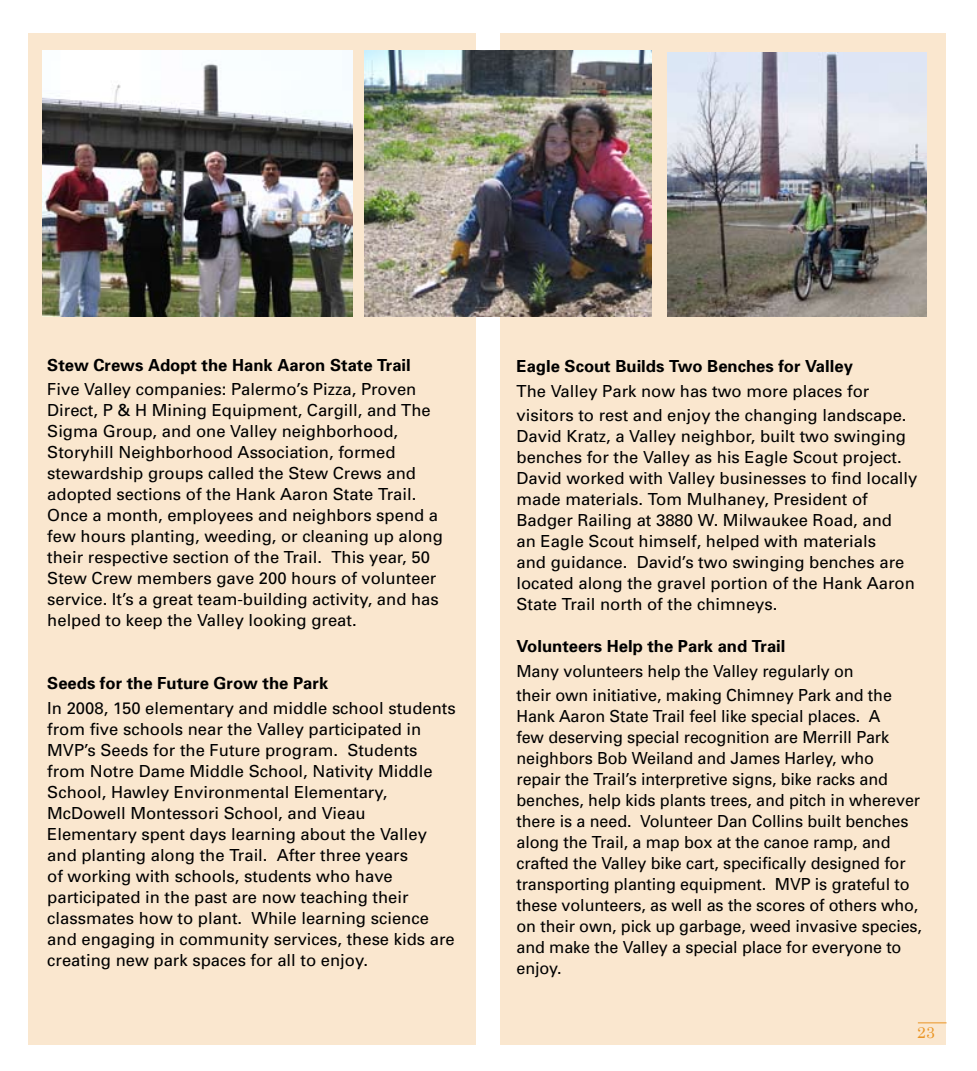
<style>
.page{position:relative;width:977px;height:1071px;background:#fff}
.page>*{position:absolute;margin:0;border:0;box-sizing:border-box;transform-origin:0 0}
.t1{font:16.62px/21px "Univers";color:#000}
.t2{font:700 16.62px "Univers";color:#000}
.t3{font:15.75px "Century Schoolbook";color:#ea9423}
</style>
<div class="page">
<div style="left:28px;top:33px;width:917px;height:1012px;background:#fae7cf"></div>
<div style="left:477px;top:19px;width:23px;height:1030px;background:#fff"></div>
<img style="left:42px;top:51px;width:311px;height:266px">
<img style="left:364px;top:51px;width:287px;height:266px">
<img style="left:667px;top:52px;width:260px;height:265px">
<svg style="left:917px;top:1022px;width:29px;height:1px"></svg>
<p class="t2" style="left:47px;top:354px;width:365px">Stew Crews Adopt the Hank Aaron State Trail</p>
<p class="t1" style="left:47px;top:378px;width:397px">Five Valley companies: Palermo’s Pizza, Proven Direct, P &amp; H Mining Equipment, Cargill, and The Sigma Group, and one Valley neighborhood, Storyhill Neighborhood Association, formed stewardship groups called the Stew Crews and adopted sections of the Hank Aaron State Trail.<br>Once a month, employees and neighbors spend a few hours planting, weeding, or cleaning up along their respective section of the Trail. This year, 50<br>Stew Crew members gave 200 hours of volunteer service. It’s a great team-building activity, and has helped to keep the Valley looking great.</p>
<p class="t2" style="left:47px;top:672px;width:282px">Seeds for the Future Grow the Park</p>
<p class="t1" style="left:47px;top:697px;width:410px">In 2008, 150 elementary and middle school students from five schools near the Valley participated in MVP’s Seeds for the Future program. Students from Notre Dame Middle School, Nativity Middle School, Hawley Environmental Elementary, McDowell Montessori School, and Vieau Elementary spent days learning about the Valley and planting along the Trail. After three years<br>of working with schools, students who have participated in the past are now teaching their classmates how to plant. While learning science and engaging in community services, these kids are creating new park spaces for all to enjoy.</p>
<p class="t2" style="left:516px;top:356px;width:338px">Eagle Scout Builds Two Benches for Valley</p>
<p class="t1" style="left:516px;top:378px;width:391px;line-height:24.5px">The Valley Park now has two more places for visitors to rest and enjoy the changing landscape.</p>
<p class="t1" style="left:516px;top:425px;width:402px">David Kratz, a Valley neighbor, built two swinging benches for the Valley as his Eagle Scout project.<br>David worked with Valley businesses to find locally made materials. Tom Mulhaney, President of Badger Railing at 3880 W. Milwaukee Road, and<br>an Eagle Scout himself, helped with materials<br>and guidance. David’s two swinging benches are located along the gravel portion of the Hank Aaron State Trail north of the chimneys.</p>
<p class="t2" style="left:516px;top:635px;width:270px">Volunteers Help the Park and Trail</p>
<p class="t1" style="left:516px;top:658px;width:377px;line-height:24.5px">Many volunteers help the Valley regularly on their own initiative, making Chimney Park and the</p>
<p class="t1" style="left:516px;top:705px;width:407px">Hank Aaron State Trail feel like special places. A<br>few deserving special recognition are Merrill Park neighbors Bob Weiland and James Harley, who repair the Trail’s interpretive signs, bike racks and benches, help kids plants trees, and pitch in wherever there is a need. Volunteer Dan Collins built benches along the Trail, a map box at the canoe ramp, and crafted the Valley bike cart, specifically designed for transporting planting equipment. MVP is grateful to these volunteers, as well as the scores of others who, on their own, pick up garbage, weed invasive species, and make the Valley a special place for everyone to enjoy.</p>
<p class="t3" style="left:917px;top:1022px;width:19px">23</p>
</div>
